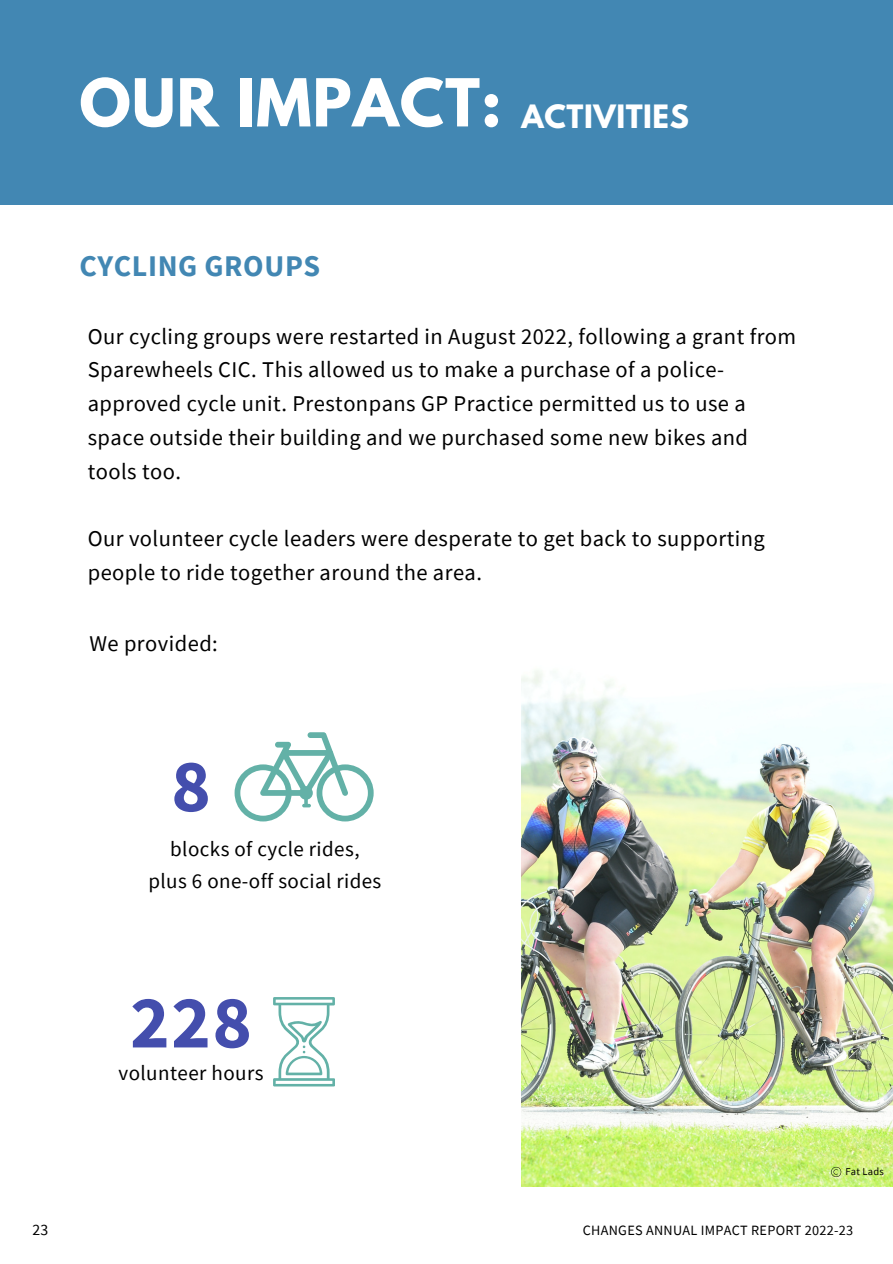
<style>
.page{position:relative;width:893px;height:1264px;background:#fff}
.page>*{position:absolute;margin:0;border:0;box-sizing:border-box;transform-origin:0 0}
.t1{font:700 75px "Source Sans Pro";color:#444ead}
.t2{font:700 58.5px "League Spartan";letter-spacing:.02em;color:#fff}
.t3{font:700 30px "Source Sans Pro";letter-spacing:.02em;color:#4287b3}
.t4{font:700 28.5px "League Spartan";letter-spacing:.02em;color:#fff}
.t5{font:22.5px/33.8px "Source Sans Pro";letter-spacing:.02em;color:#000}
.t6{font:21px "Source Sans Pro";letter-spacing:.02em;color:#000}
.t7{font:15.75px "Source Sans Pro";color:#000}
.t8{font:14.25px "Source Sans Pro";letter-spacing:.02em;color:#000}
.t9{font:10.5px "Source Sans Pro";letter-spacing:.02em;color:#000}
</style>
<div class="page">
<div style="left:0;top:0;width:892px;height:204px;background:#4287b3"></div>
<img style="left:521px;top:670px;width:371px;height:516px">
<svg style="left:273px;top:997px;width:62px;height:89px"></svg>
<svg style="left:234px;top:732px;width:139px;height:89px"></svg>
<svg style="left:831px;top:1166px;width:10px;height:10px"></svg>
<p class="t2" style="left:79px;top:74px;width:423px">OUR IMPACT:</p>
<p class="t4" style="left:521px;top:102px;width:169px">ACTIVITIES</p>
<p class="t3" style="left:79px;top:246px;width:242px">CYCLING GROUPS</p>
<p class="t5" style="left:88px;top:319px;width:710px">Our cycling groups were restarted in August 2022, following a grant from Sparewheels CIC. This allowed us to make a purchase of a police&shy;approved cycle unit. Prestonpans GP Practice permitted us to use a space outside their building and we purchased some new bikes and tools too.</p>
<p class="t5" style="left:88px;top:521px;width:678px">Our volunteer cycle leaders were desperate to get back to supporting people to ride together around the area.</p>
<p class="t5" style="left:89px;top:626px;width:130px">We provided:</p>
<p class="t1" style="left:171px;top:737px;width:41px">8</p>
<p class="t6" style="left:170px;top:835px;width:191px">blocks of cycle rides,</p>
<p class="t6" style="left:148px;top:866px;width:234px">plus 6 one-off social rides</p>
<p class="t1" style="left:130px;top:973px;width:123px">228</p>
<p class="t6" style="left:118px;top:1059px;width:146px">volunteer hours</p>
<p class="t9" style="left:845px;top:1164px;width:40px">Fat Lads</p>
<p class="t7" style="left:32px;top:1219px;width:17px">23</p>
<p class="t8" style="left:582px;top:1221px;width:272px">CHANGES ANNUAL IMPACT REPORT 2022-23</p>
</div>
